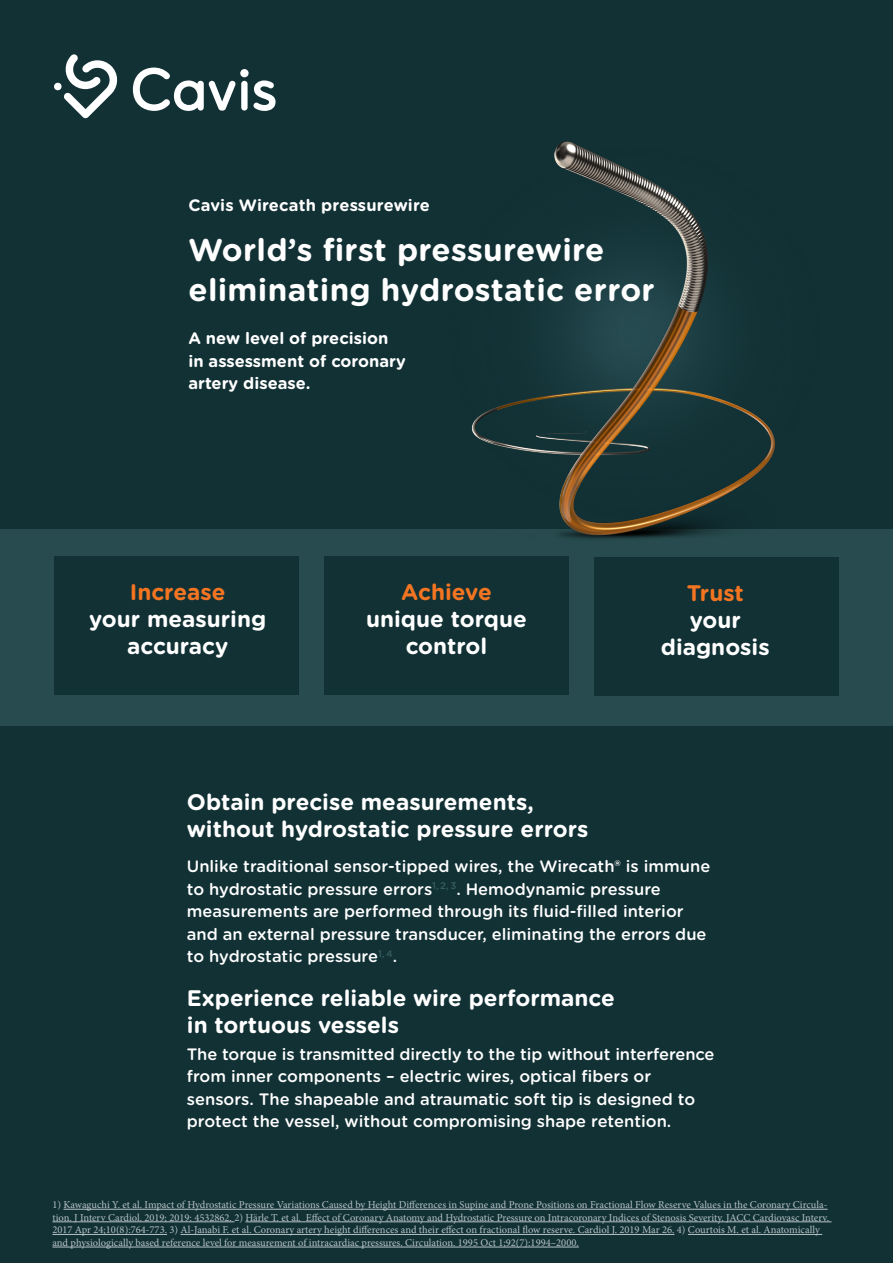
<style>
.page{position:relative;width:893px;height:1263px;background:#123135}
.page>*{position:absolute;margin:0;border:0;box-sizing:border-box;transform-origin:0 0}
.t1{font:700 31.5px/40.5px "Gotham Rounded";letter-spacing:.01em;color:#fff}
.Sub_heading{font:700 22.5px/27px "Gotham Rounded";color:#fff}
.Paragraph_Style_1{font:700 22.5px/27px "Gotham Rounded";color:#fff;text-align:center}
.Intro_text{font:500 16.5px/22.5px "Gotham Rounded";color:#fff}
.Intro_text-2{font:700 16.5px/22.5px "Gotham Rounded";color:#fff}
.t2{font:10.5px/12.6px "Minion Pro";color:#b7c3c7}
.s1{color:#f47521}
</style>
<div class="page">
<div style="left:0;top:530px;width:893px;height:196px;background:#274b4e"></div>
<div style="left:54px;top:556px;width:245px;height:139px;background:#123135"></div>
<div style="left:324px;top:556px;width:245px;height:139px;background:#123135"></div>
<div style="left:594px;top:557px;width:245px;height:139px;background:#123135"></div>
<svg style="left:133px;top:68px;width:143px;height:43px"></svg>
<svg style="left:54px;top:54px;width:64px;height:64px"></svg>
<img style="left:387px;top:141px;width:467px;height:398px">
<hr style="left:63px;top:1209px;width:765px;height:1px;background:#b7c3c7">
<hr style="left:52px;top:1221px;width:182px;height:1px;background:#b7c3c7">
<hr style="left:245px;top:1221px;width:586px;height:1px;background:#b7c3c7">
<hr style="left:52px;top:1234px;width:115px;height:1px;background:#b7c3c7">
<hr style="left:181px;top:1234px;width:493px;height:1px;background:#b7c3c7">
<hr style="left:688px;top:1234px;width:134px;height:1px;background:#b7c3c7">
<hr style="left:52px;top:1247px;width:527px;height:1px;background:#b7c3c7">
<p class="Intro_text-2" style="left:188px;top:194px;width:243px">Cavis Wirecath pressurewire</p>
<p class="t1" style="left:188px;top:228px;width:468px">World’s first pressurewire eliminating hydrostatic error</p>
<p class="Intro_text-2" style="left:188px;top:326px;width:219px">A new level of precision in assessment of coronary artery disease.</p>
<p class="Paragraph_Style_1" style="left:89px;top:578px;width:179px"><span class="s1">Increase<br></span>your measuring accuracy</p>
<p class="Paragraph_Style_1" style="left:366px;top:578px;width:162px"><span class="s1">Achieve </span>unique torque control</p>
<p class="Paragraph_Style_1" style="left:661px;top:579px;width:110px"><span class="s1">Trust </span>your diagnosis</p>
<p class="Sub_heading" style="left:187px;top:787px;width:403px">Obtain precise measurements, without hydrostatic pressure errors</p>
<p class="Intro_text" style="left:187px;top:854px;width:525px">Unlike traditional sensor-tipped wires, the Wirecath® is immune to hydrostatic pressure errors<sup>1,</sup> <sup>2,</sup> <sup>3</sup>. Hemodynamic pressure measurements are performed through its fluid-filled interior and an external pressure transducer, eliminating the errors due to hydrostatic pressure<sup>1,</sup> <sup>4</sup>.</p>
<p class="Sub_heading" style="left:187px;top:984px;width:429px">Experience reliable wire performance in tortuous vessels</p>
<p class="Intro_text" style="left:187px;top:1042px;width:529px">The torque is transmitted directly to the tip without interference from inner components – electric wires, optical fibers or sensors. The shapeable and atraumatic soft tip is designed to protect the vessel, without compromising shape retention.</p>
<p class="t2" style="left:52px;top:1198px;width:778px">1) Kawaguchi Y. et al. Impact of Hydrostatic Pressure Variations Caused by Height Differences in Supine and Prone Positions on Fractional Flow Reserve Values in the Coronary Circula&shy;tion. J Interv Cardiol. 2019; 2019: 4532862. 2) Härle T. et al. Effect of Coronary Anatomy and Hydrostatic Pressure on Intracoronary Indices of Stenosis Severity. JACC Cardiovasc Interv.<br>2017 Apr 24;10(8):764-773. 3) Al-Janabi F. et al. Coronary artery height differences and their effect on fractional flow reserve. Cardiol J. 2019 Mar 26. 4) Courtois M. et al. Anatomically and physiologically based reference level for measurement of intracardiac pressures. Circulation. 1995 Oct 1;92(7):1994–2000.</p>
</div>
